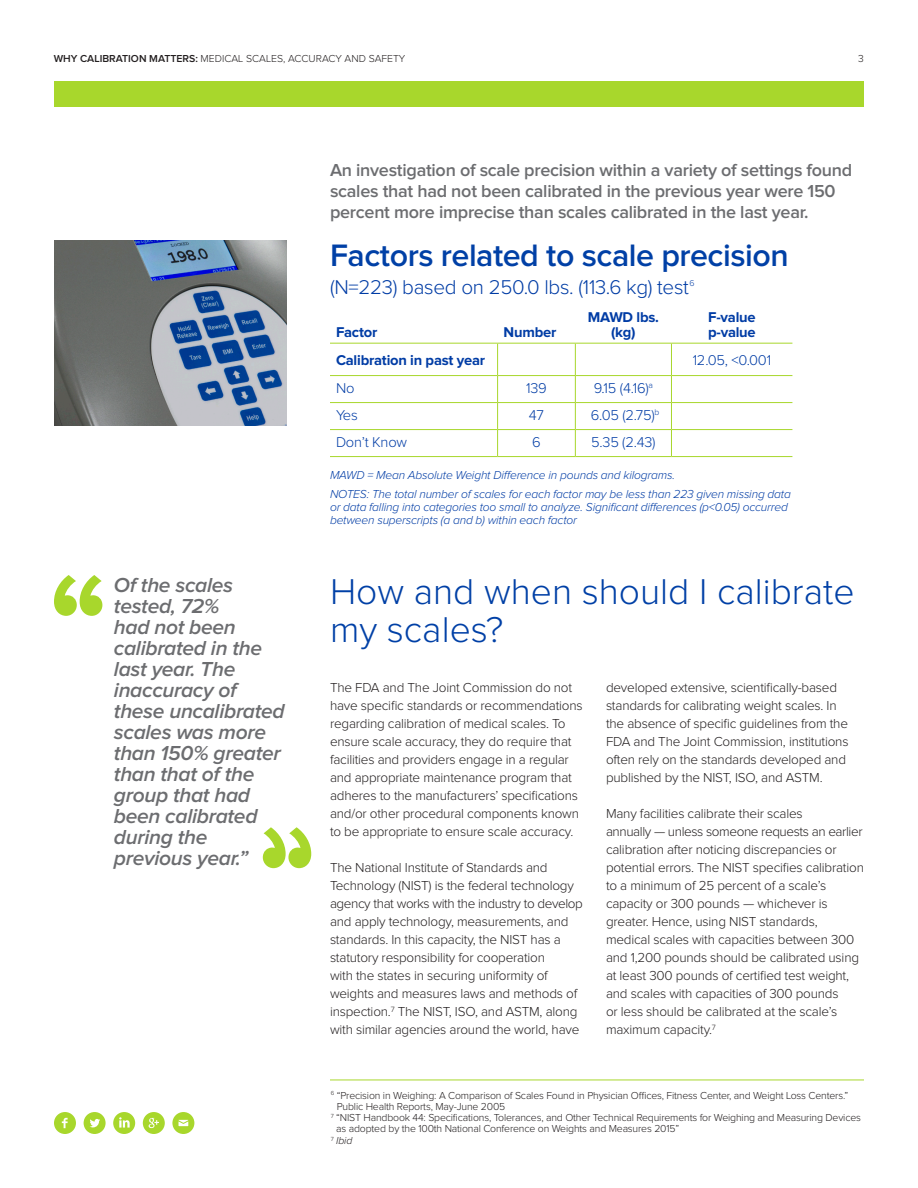
<style>
.page{position:relative;width:918px;height:1188px;background:#fff}
.page>*{position:absolute;margin:0;border:0;box-sizing:border-box;transform-origin:0 0}
.t1{font:300 37.2px/37.2px "Proxima Nova";color:#0040a6}
.t2{font:600 32.1px "Proxima Nova";letter-spacing:-.015em;color:#0040a6}
.t3{font:italic 600 21px/21px "Proxima Nova";letter-spacing:-.015em;color:#6c6d70}
.t4{font:300 20.7px "Proxima Nova";letter-spacing:-.015em;color:#003ca5}
.t5{font:600 18px/21px "Proxima Nova";letter-spacing:-.015em;color:#6c6d70}
.t6{font:300 14.7px "Proxima Nova";letter-spacing:-.015em;color:#003ca5}
.t7{font:700 14.7px "Proxima Nova";letter-spacing:-.015em;color:#003ca5}
.t8{font:300 13.5px/18px "Proxima Nova";letter-spacing:-.015em;color:#231f20}
.t9{font:italic 300 12px/12.8px "Proxima Nova";letter-spacing:-.015em;color:#003ca5}
.t10{font:300 10.5px/11.2px "Proxima Nova";letter-spacing:-.015em;color:#231f20}
.t11{font:italic 300 10.5px "Proxima Nova";color:#231f20}
.t12{font:300 8.7px "Proxima Nova";color:#003ca5}
.s1{font-weight:600}
</style>
<div class="page">
<div style="left:54px;top:81px;width:810px;height:26px;background:#a8d72c"></div>
<svg style="left:54px;top:1112px;width:22px;height:22px"></svg>
<svg style="left:84px;top:1112px;width:22px;height:22px"></svg>
<svg style="left:113px;top:1112px;width:22px;height:22px"></svg>
<svg style="left:143px;top:1112px;width:22px;height:22px"></svg>
<svg style="left:172px;top:1112px;width:22px;height:22px"></svg>
<img style="left:54px;top:241px;width:232px;height:184px">
<hr style="left:330px;top:343px;width:168px;height:1px;background:#a8d72c">
<hr style="left:498px;top:343px;width:77px;height:1px;background:#a8d72c">
<hr style="left:575px;top:343px;width:96px;height:1px;background:#a8d72c">
<hr style="left:671px;top:343px;width:121px;height:1px;background:#a8d72c">
<hr style="left:330px;top:375px;width:168px;height:1px;background:#a8d72c">
<hr style="left:498px;top:375px;width:77px;height:1px;background:#a8d72c">
<hr style="left:575px;top:375px;width:96px;height:1px;background:#a8d72c">
<hr style="left:671px;top:375px;width:121px;height:1px;background:#a8d72c">
<hr style="left:330px;top:402px;width:168px;height:1px;background:#a8d72c">
<hr style="left:498px;top:402px;width:77px;height:1px;background:#a8d72c">
<hr style="left:575px;top:402px;width:96px;height:1px;background:#a8d72c">
<hr style="left:671px;top:402px;width:121px;height:1px;background:#a8d72c">
<hr style="left:330px;top:429px;width:168px;height:1px;background:#a8d72c">
<hr style="left:498px;top:429px;width:77px;height:1px;background:#a8d72c">
<hr style="left:575px;top:429px;width:96px;height:1px;background:#a8d72c">
<hr style="left:671px;top:429px;width:121px;height:1px;background:#a8d72c">
<hr style="left:330px;top:456px;width:168px;height:1px;background:#a8d72c">
<hr style="left:498px;top:456px;width:77px;height:1px;background:#a8d72c">
<hr style="left:575px;top:456px;width:96px;height:1px;background:#a8d72c">
<hr style="left:671px;top:456px;width:121px;height:1px;background:#a8d72c">
<hr style="left:497px;top:344px;width:1px;height:31px;background:#a8d72c">
<hr style="left:575px;top:344px;width:1px;height:31px;background:#a8d72c">
<hr style="left:671px;top:344px;width:1px;height:31px;background:#a8d72c">
<svg style="left:497px;top:376px;width:1px;height:80px"></svg>
<svg style="left:575px;top:376px;width:1px;height:80px"></svg>
<svg style="left:671px;top:376px;width:1px;height:80px"></svg>
<hr style="left:330px;top:1080px;width:534px;height:1px;background:#a8d72c">
<svg style="left:54px;top:575px;width:48px;height:41px"></svg>
<svg style="left:263px;top:827px;width:48px;height:41px"></svg>
<p class="t10" style="left:54px;top:54px;width:353px"><span class="s1">WHY CALIBRATION MATTERS:</span> MEDICAL SCALES, ACCURACY AND SAFETY</p>
<p class="t10" style="left:858px;top:54px;width:7px">3</p>
<p class="t5" style="left:330px;top:160px;width:524px">An investigation of scale precision within a variety of settings found scales that had not been calibrated in the previous year were 150 percent more imprecise than scales calibrated in the last year.</p>
<p class="t2" style="left:330px;top:241px;width:460px">Factors related to scale precision</p>
<p class="t4" style="left:330px;top:277px;width:360px">(N=223) based on 250.0 lbs. (113.6 kg) test</p>
<p class="t12" style="left:690px;top:279px;width:7px">6</p>
<p class="t7" style="left:336px;top:326px;width:43px">Factor</p>
<p class="t7" style="left:504px;top:326px;width:54px">Number</p>
<p class="t7" style="left:588px;top:311px;width:73px">MAWD lbs.</p>
<p class="t7" style="left:611px;top:326px;width:26px">(kg)</p>
<p class="t7" style="left:708px;top:311px;width:49px">F-value</p>
<p class="t7" style="left:708px;top:326px;width:49px">p-value</p>
<p class="t7" style="left:336px;top:354px;width:151px">Calibration in past year</p>
<p class="t6" style="left:693px;top:354px;width:80px">12.05, &lt;0.001</p>
<p class="t6" style="left:336px;top:382px;width:20px">No</p>
<p class="t6" style="left:526px;top:382px;width:22px">139</p>
<p class="t6" style="left:594px;top:382px;width:61px">9.15 (4.16)<sup>a</sup></p>
<p class="t6" style="left:336px;top:409px;width:23px">Yes</p>
<p class="t6" style="left:529px;top:409px;width:17px">47</p>
<p class="t6" style="left:591px;top:409px;width:70px">6.05 (2.75)<sup>b</sup></p>
<p class="t6" style="left:336px;top:436px;width:73px">Don’t Know</p>
<p class="t6" style="left:532px;top:436px;width:10px">6</p>
<p class="t6" style="left:591px;top:436px;width:66px">5.35 (2.43)</p>
<p class="t3" style="left:114px;top:575px;width:172px">Of the scales tested, 72%<br>had not been calibrated in the last year. The inaccuracy of these uncalibrated scales was more than 150% greater than that of the group that had been calibrated during the previous year.”</p>
<p class="t9" style="left:330px;top:469px;width:347px">MAWD = Mean Absolute Weight Difference in pounds and kilograms.</p>
<p class="t9" style="left:330px;top:489px;width:462px">NOTES: The total number of scales for each factor may be less than 223 given missing data or data falling into categories too small to analyze. Significant differences (p&lt;0.05) occurred between superscripts (a and b) within each factor</p>
<p class="t1" style="left:330px;top:575px;width:526px">How and when should I calibrate my scales?</p>
<p class="t8" style="left:330px;top:679px;width:254px">The FDA and The Joint Commission do not have specific standards or recommendations regarding calibration of medical scales. To ensure scale accuracy, they do require that facilities and providers engage in a regular and appropriate maintenance program that adheres to the manufacturers’ specifications and/or other procedural components known to be appropriate to ensure scale accuracy.</p>
<p class="t8" style="left:330px;top:859px;width:254px">The National Institute of Standards and Technology (NIST) is the federal technology agency that works with the industry to develop and apply technology, measurements, and standards. In this capacity, the NIST has a statutory responsibility for cooperation<br>with the states in securing uniformity of weights and measures laws and methods of inspection.<sup>7</sup> The NIST, ISO, and ASTM, along with similar agencies around the world, have</p>
<p class="t8" style="left:606px;top:679px;width:244px">developed extensive, scientifically-based standards for calibrating weight scales. In the absence of specific guidelines from the FDA and The Joint Commission, institutions often rely on the standards developed and published by the NIST, ISO, and ASTM.</p>
<p class="t8" style="left:606px;top:805px;width:259px">Many facilities calibrate their scales<br>annually — unless someone requests an earlier calibration after noticing discrepancies or potential errors. The NIST specifies calibration to a minimum of 25 percent of a scale’s capacity or 300 pounds — whichever is greater. Hence, using NIST standards, medical scales with capacities between 300 and 1,200 pounds should be calibrated using at least 300 pounds of certified test weight, and scales with capacities of 300 pounds<br>or less should be calibrated at the scale’s maximum capacity.<sup>7</sup></p>
<p class="t10" style="left:337px;top:1090px;width:513px;text-indent:-6px"><sup>6</sup> “Precision in Weighing: A Comparison of Scales Found in Physician Offices, Fitness Center, and Weight Loss Centers.”<br>Public Health Reports, May-June 2005</p>
<p class="t10" style="left:336px;top:1113px;width:526px;text-indent:-6px"><sup>7</sup> “NIST Handbook 44: Specifications, Tolerances, and Other Technical Requirements for Weighing and Measuring Devices as adopted by the 100th National Conference on Weights and Measures 2015”</p>
<p class="t11" style="left:331px;top:1136px;width:23px"><sup>7</sup> Ibid</p>
</div>
